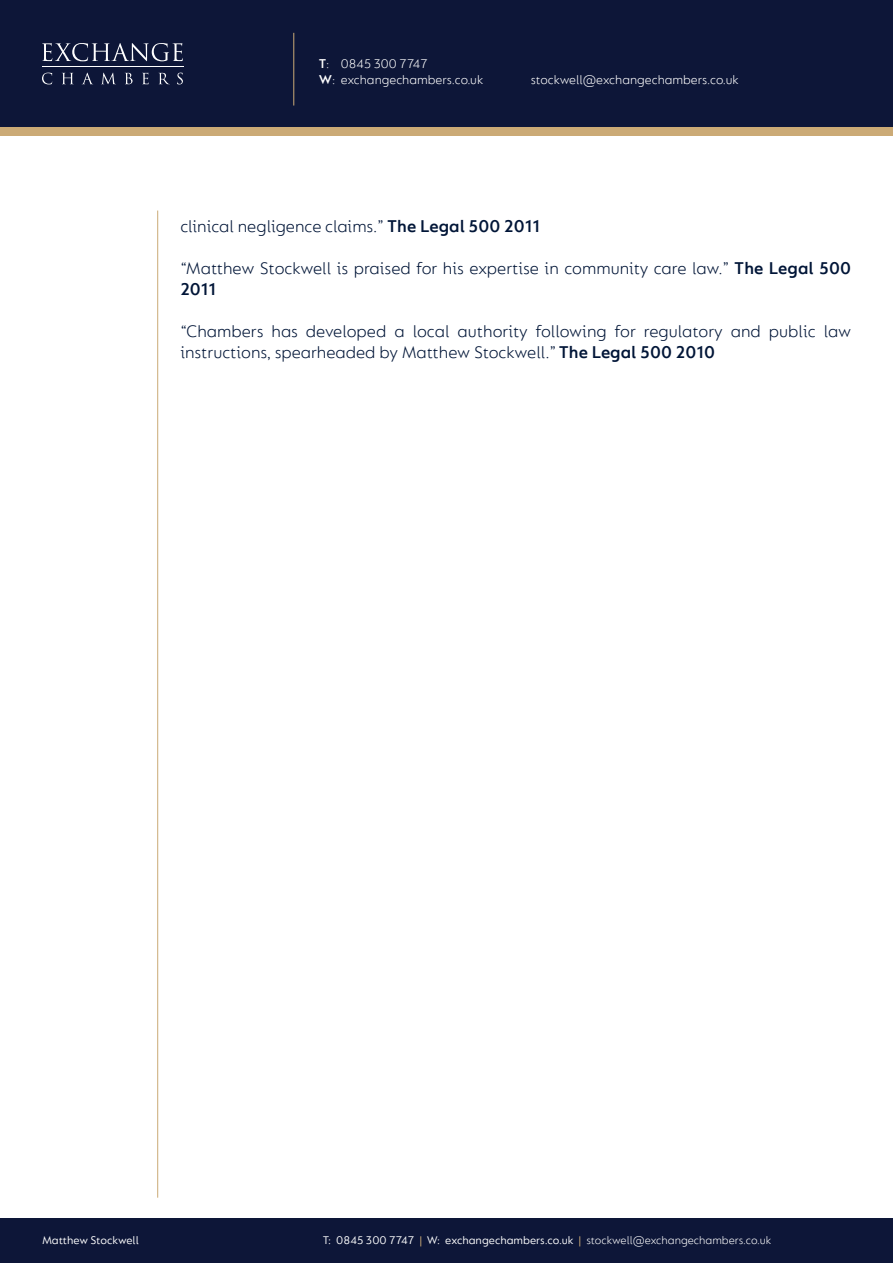
<style>
.page{position:relative;width:893px;height:1263px;background:#fff}
.page>*{position:absolute;margin:0;border:0;box-sizing:border-box;transform-origin:0 0}
.t1{font:300 18px/21px "FS Lucas";color:#001537}
.t2{font:300 13.5px/16.2px "FS Lucas";color:#fff}
.t3{font:12px "FS Lucas";color:#fff}
.s1{font-weight:600}
.s2{color:#cbaa76}
.s3{font-weight:300}
</style>
<div class="page">
<div style="left:0;top:64px;width:893px;height:72px;background:#cbaa76"></div>
<div style="left:0;top:0;width:893px;height:127px;background:#0d1638"></div>
<div style="left:0;top:1219px;width:893px;height:44px;background:#0d1638"></div>
<hr style="left:42px;top:67px;width:142px;height:1px;background:#fff">
<svg style="left:42px;top:43px;width:141px;height:18px"></svg>
<svg style="left:42px;top:73px;width:10px;height:11px"></svg>
<svg style="left:62px;top:73px;width:11px;height:11px"></svg>
<svg style="left:82px;top:73px;width:11px;height:11px"></svg>
<svg style="left:102px;top:73px;width:13px;height:11px"></svg>
<svg style="left:125px;top:73px;width:8px;height:11px"></svg>
<svg style="left:142px;top:73px;width:7px;height:11px"></svg>
<svg style="left:159px;top:73px;width:10px;height:11px"></svg>
<svg style="left:177px;top:73px;width:6px;height:11px"></svg>
<hr style="left:293px;top:33px;width:1px;height:73px;background:#cbaa76">
<hr style="left:157px;top:211px;width:1px;height:987px;background:#cbaa76">
<p class="t2" style="left:319px;top:55px;width:166px"><span class="s1">T</span>: 0845 300 7747<br><span class="s1">W</span>: exchangechambers.co.uk</p>
<p class="t2" style="left:531px;top:71px;width:209px">stockwell@exchangechambers.co.uk</p>
<p class="t1" style="left:180px;top:215px;width:361px">clinical negligence claims.” <span class="s1">The Legal 500 2011</span></p>
<p class="t1" style="left:180px;top:257px;width:672px">“Matthew Stockwell is praised for his expertise in community care law.” <span class="s1">The Legal 500<br>2011</span></p>
<p class="t1" style="left:180px;top:320px;width:672px">“Chambers has developed a local authority following for regulatory and public law instructions, spearheaded by Matthew Stockwell.” <span class="s1">The Legal 500 2010</span></p>
<p class="t3" style="left:42px;top:1233px;width:98px">Matthew Stockwell</p>
<p class="t3" style="left:323px;top:1233px;width:450px">T: 0845 300 7747 <span class="s2">|</span> W: exchangechambers.co.uk <span class="s2">|</span> <span class="s3">stockwell@exchangechambers.co.uk</span></p>
</div>
